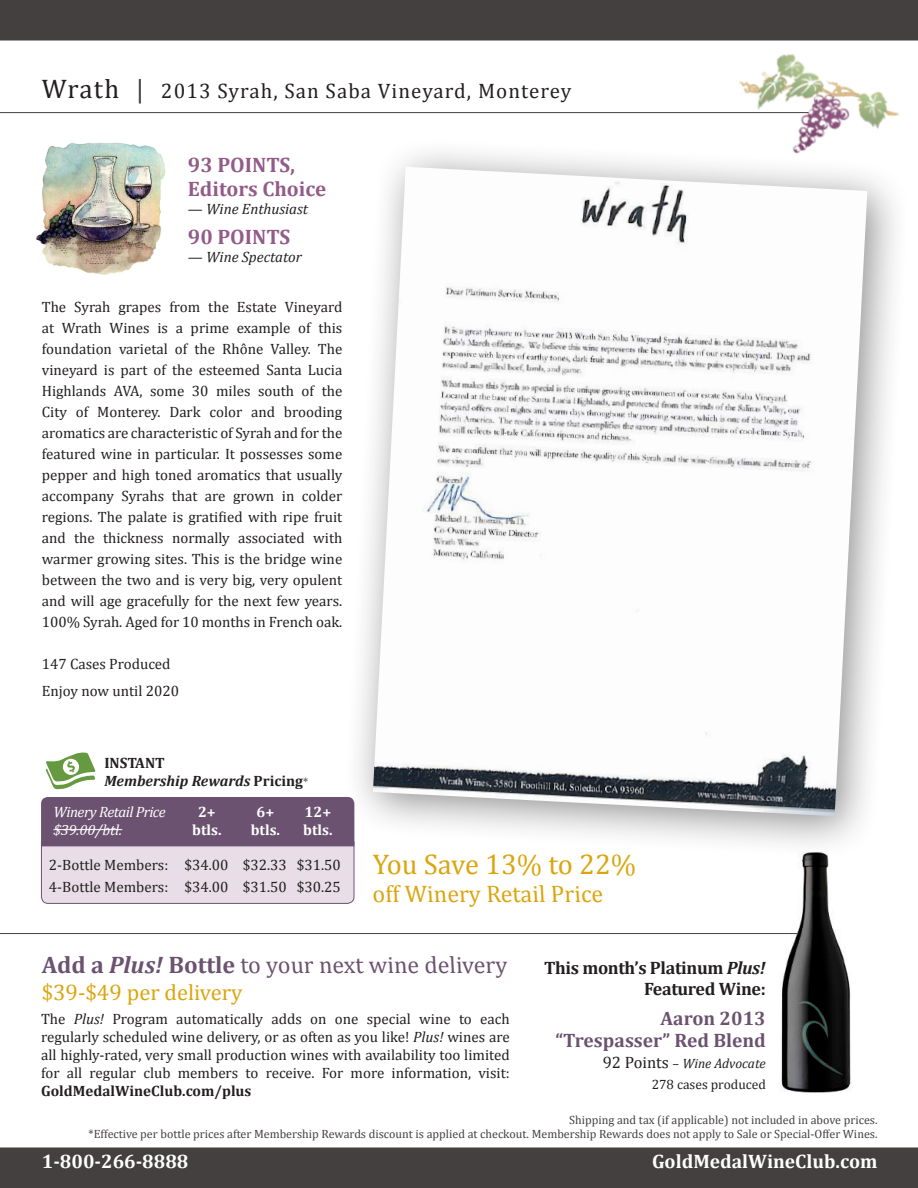
<style>
.page{position:relative;width:918px;height:1188px;background:#fff}
.page>*{position:absolute;margin:0;border:0;box-sizing:border-box;transform-origin:0 0}
.t1{font:28.5px "Cambria";letter-spacing:-.005em;color:#dba50d}
.t2{font:24px "Cambria";color:#6c5271}
.t3{font:24px "Cambria";color:#dba50d}
.t4{font:22.5px "Cambria";color:#dba50d}
.t5{font:21px "Cambria";letter-spacing:.05em;color:#231f20}
.t6{font:700 21px/24px "Cambria";color:#925b89}
.t7{font:700 19.5px "Cambria";color:#fff}
.t8{font:700 19.5px/22.5px "Cambria";color:#6c5271;text-align:right}
.t9{font:700 18px/21px "Cambria";letter-spacing:-.02em;color:#231f20;text-align:right}
.t10{font:15px/21px "Cambria";color:#231f20;text-align:justify}
.t11{font:italic 700 15px/18px "Cambria";color:#231f20}
.t12{font:italic 15px "Cambria";color:#231f20}
.t13{font:italic 15px/18px "Cambria";letter-spacing:-.03em;color:#fff}
.t14{font:700 15px "Cambria";color:#231f20}
.t15{font:700 15px "Cambria";color:#fff}
.t16{font:13.5px/21px "Cambria";color:#231f20;text-align:right}
.t17{font:12px/14.4px "Cambria";color:#44403f;text-align:right}
.s1{font-size:27px}
.s2{font-size:27px;color:#44403f}
.s3{font-style:normal}
.s4{font-weight:400;font-style:normal;font-size:12px;color:#44403f}
.s5{font-weight:700}
.s6{font-weight:700;font-style:italic}
.s7{font-style:italic}
.s8{font-size:16.5px}
</style>
<div class="page">
<img style="left:780px;top:860px;width:71px;height:232px">
<hr style="left:0;top:933px;width:797px;height:1px;background:#44403f">
<div style="left:343px;top:137px;width:568px;height:723px;background:#231f20;opacity:.5"></div>
<img style="left:373px;top:167px;width:494px;height:649px">
<div style="left:0;top:0;width:918px;height:40px;background:#44403f"></div>
<img style="left:722px;top:54px;width:185px;height:117px">
<div style="left:0;top:1148px;width:918px;height:40px;background:#44403f"></div>
<img style="left:36px;top:142px;width:130px;height:133px">
<hr style="left:0;top:112px;width:809px;height:1px;background:#44403f">
<svg style="left:41px;top:797px;width:314px;height:107px;background:#ae9caf"></svg>
<hr style="left:53px;top:829px;width:69px;height:1px;background:#fff">
<svg style="left:46px;top:753px;width:49px;height:36px"></svg>
<h3 class="t5" style="left:42px;top:78px;width:531px"><span class="s1">Wrath</span> <span class="s2">|</span> 2013 Syrah, San Saba Vineyard, Monterey</h3>
<h3 class="t6" style="left:188px;top:152px;width:140px">93 POINTS,<br>Editors Choice</h3>
<p class="t12" style="left:188px;top:199px;width:122px"><span class="s3">—</span> Wine Enthusiast</p>
<h3 class="t6" style="left:188px;top:224px;width:104px">90 POINTS</h3>
<p class="t12" style="left:188px;top:247px;width:116px">— Wine Spectator</p>
<p class="t10" style="left:42px;top:296px;width:302px">The Syrah grapes from the Estate Vineyard at Wrath Wines is a prime example of this foundation varietal of the Rhône Valley. The vineyard is part of the esteemed Santa Lucia Highlands AVA, some 30 miles south of the City of Monterey. Dark color and brooding aromatics are characteristic of Syrah and for the featured wine in particular. It possesses some pepper and high toned aromatics that usually accompany Syrahs that are grown in colder regions. The palate is gratified with ripe fruit and the thickness normally associated with warmer growing sites. This is the bridge wine between the two and is very big, very opulent and will age gracefully for the next few years.<br>100% Syrah. Aged for 10 months in French oak.</p>
<p class="t10" style="left:42px;top:650px;width:139px;line-height:27px">147 Cases Produced<br>Enjoy now until 2020</p>
<p class="t11" style="left:104px;top:754px;width:205px"><span class="s3">INSTANT<br></span>Membership Rewards <span class="s3">Pricing</span><span class="s4">*</span></p>
<p class="t13" style="left:53px;top:802px;width:114px">Winery Retail Price $39.00/btl.</p>
<p class="t10" style="left:49px;top:853px;width:293px;line-height:22.5px">2-Bottle Members: $34.00 $32.33 $31.50<br>4-Bottle Members: $34.00 $31.50 $30.25</p>
<p class="t15" style="left:198px;top:801px;width:19px">2+</p>
<p class="t15" style="left:257px;top:801px;width:19px">6+</p>
<p class="t15" style="left:305px;top:801px;width:28px">12+</p>
<p class="t15" style="left:192px;top:819px;width:31px">btls.</p>
<p class="t15" style="left:251px;top:819px;width:31px">btls.</p>
<p class="t15" style="left:303px;top:819px;width:31px">btls.</p>
<h1 class="t1" style="left:373px;top:847px;width:265px">You Save 13% to 22%</h1>
<h2 class="t3" style="left:373px;top:880px;width:239px">offWineryRetailPrice</h2>
<h2 class="t2" style="left:42px;top:951px;width:475px"><span class="s5">Ad d a</span> <span class="s6">Plus!</span> <span class="s5">B ottl e</span> toyournextwinedelivery</h2>
<h3 class="t4" style="left:42px;top:979px;width:202px">$39-$49 per delivery</h3>
<p class="t10" style="left:41px;top:1010px;width:470px;line-height:18px">The <span class="s7">Plus!</span> Program automatically adds on one special wine to each regularly scheduled wine delivery, or as often as you like! <span class="s7">Plus!</span> wines are all highly-rated, very small production wines with availability too limited for all regular club members to receive. For more information, visit:</p>
<p class="t14" style="left:41px;top:1080px;width:212px">GoldMedalWineClub.com/plus</p>
<p class="t9" style="left:544px;top:956px;width:223px">This month’s Platinum <span class="s7">Plus!<br></span>Featured Wine:</p>
<h3 class="t8" style="left:555px;top:1006px;width:212px">Aaron 2013 “Trespasser” Red Blend</h3>
<p class="t16" style="left:603px;top:1053px;width:165px"><span class="s8">92 Points</span> – <span class="s7">Wine Advocate<br></span>278 cases produced</p>
<p class="t17" style="left:89px;top:1112px;width:790px">Shipping and tax (if applicable) not included in above prices.<br>*Effective per bottle prices after Membership Rewards discount is applied at checkout. Membership Rewards does not apply to Sale or Special-Offer Wines.</p>
<h3 class="t7" style="left:42px;top:1147px;width:148px">1-800-266-8888</h3>
<h3 class="t7" style="left:652px;top:1147px;width:227px">GoldMedalWineClub.com</h3>
</div>
